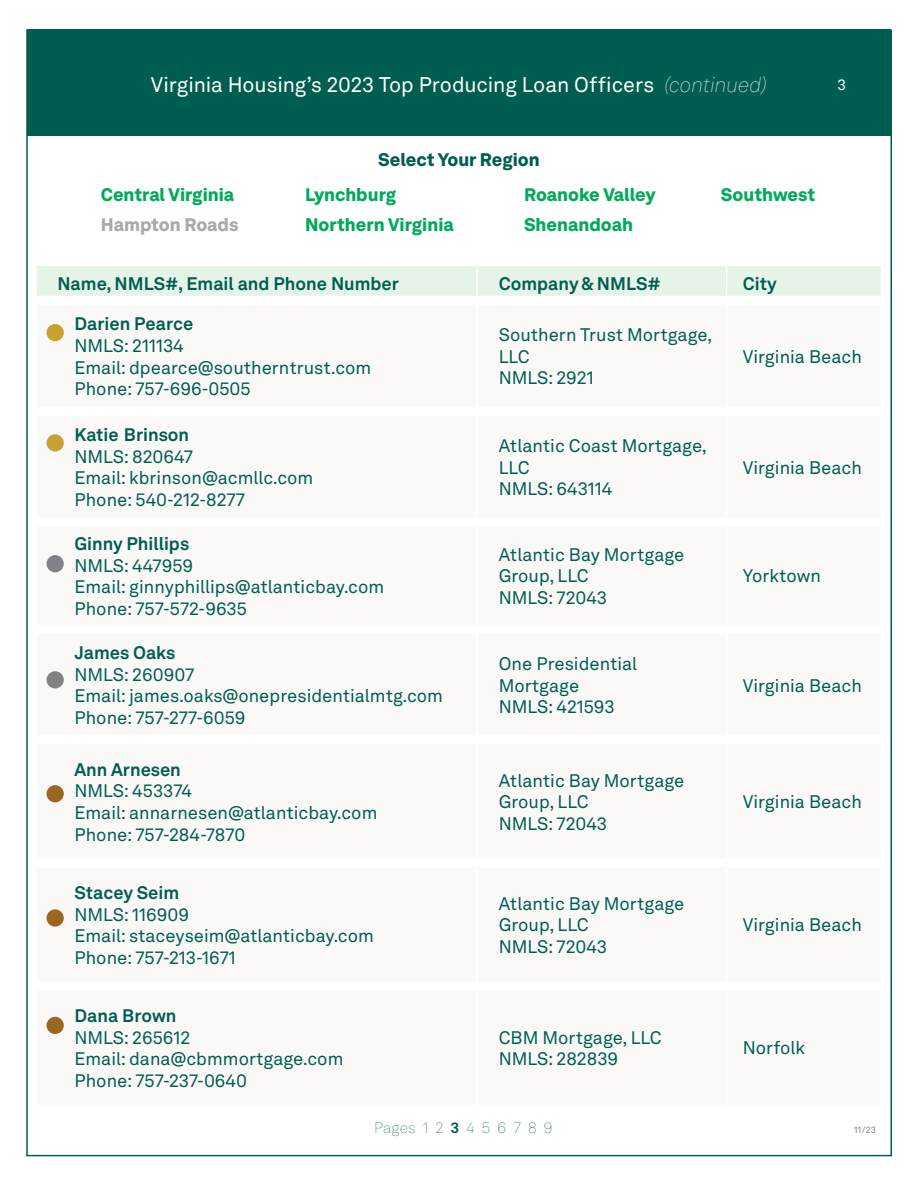
<style>
.page{position:relative;width:918px;height:1188px;background:#fff}
.page>*{position:absolute;margin:0;border:0;box-sizing:border-box;transform-origin:0 0}
.t1{font:21px "Akkurat LL";letter-spacing:-.005em;color:#fff}
.t2{font:18px/21.6px "Akkurat LL";color:#005e51}
.t3{font:700 18px "Akkurat LL";color:#005e51}
.t4{font:900 18px "Akkurat LL";color:#00ab57}
.t5{font:900 18px "Akkurat LL";color:#005e51}
.t6{font:900 18px "Akkurat LL";color:#a7a9ac}
.t7{font:100 15px "Akkurat LL";letter-spacing:.01em;color:#005e51}
.t8{font:15px "Akkurat LL";color:#fff}
.t9{font:9px "Akkurat LL";color:#808285}
.s1{font-weight:100;font-style:italic}
.s2{font-weight:700}
</style>
<div class="page">
<div style="left:27px;top:29px;width:864px;height:107px;background:#005e51"></div>
<div style="left:37px;top:266px;width:844px;height:30px;background:#e6f3e9"></div>
<hr style="left:476px;top:266px;width:2px;height:30px;background:#fff">
<hr style="left:726px;top:266px;width:1px;height:30px;background:#fff">
<div style="left:47px;top:324px;width:17px;height:17px;background:#c7a232;border-radius:50%"></div>
<div style="left:47px;top:434px;width:17px;height:18px;background:#c7a232;border-radius:50%"></div>
<div style="left:47px;top:555px;width:17px;height:17px;background:#808285;border-radius:50%"></div>
<div style="left:47px;top:671px;width:17px;height:17px;background:#808285;border-radius:50%"></div>
<div style="left:47px;top:785px;width:17px;height:17px;background:#9a6723;border-radius:50%"></div>
<div style="left:47px;top:909px;width:17px;height:18px;background:#9a6723;border-radius:50%"></div>
<div style="left:47px;top:1017px;width:17px;height:17px;background:#9a6723;border-radius:50%"></div>
<p class="t1" style="left:151px;top:69px;width:618px">Virginia Housing’s 2023 Top Producing Loan Officers <span class="s1">(continued)</span></p>
<p class="t8" style="left:837px;top:74px;width:10px">3</p>
<p class="t5" style="left:378px;top:146px;width:163px">Select Your Region</p>
<p class="t4" style="left:101px;top:180px;width:135px">Central Virginia</p>
<p class="t4" style="left:305px;top:180px;width:92px">Lynchburg</p>
<p class="t4" style="left:524px;top:180px;width:133px">Roanoke Valley</p>
<p class="t4" style="left:721px;top:180px;width:96px">Southwest</p>
<p class="t6" style="left:101px;top:210px;width:139px">Hampton Roads</p>
<p class="t4" style="left:305px;top:210px;width:150px">Northern Virginia</p>
<p class="t4" style="left:524px;top:210px;width:111px">Shenandoah</p>
<p class="t3" style="left:58px;top:269px;width:343px">Name, NMLS#, Email and Phone Number</p>
<p class="t3" style="left:499px;top:269px;width:163px">Company &amp; NMLS#</p>
<p class="t3" style="left:743px;top:269px;width:35px">City</p>
<p class="t3" style="left:74px;top:310px;width:120px">Darien Pearce</p>
<p class="t2" style="left:74px;top:334px;width:298px">NMLS: 211134<br>Email: dpearce@southerntrust.com<br>Phone: 757-696-0505</p>
<p class="t2" style="left:499px;top:323px;width:215px">Southern Trust Mortgage,<br>LLC<br>NMLS: 2921</p>
<p class="t2" style="left:743px;top:345px;width:121px">Virginia Beach</p>
<p class="t3" style="left:74px;top:421px;width:116px">Katie Brinson</p>
<p class="t2" style="left:74px;top:445px;width:240px">NMLS: 820647<br>Email: kbrinson@acmllc.com<br>Phone: 540-212-8277</p>
<p class="t2" style="left:499px;top:434px;width:210px">Atlantic Coast Mortgage,<br>LLC<br>NMLS: 643114</p>
<p class="t3" style="left:74px;top:530px;width:116px">Ginny Phillips</p>
<p class="t2" style="left:74px;top:554px;width:311px">NMLS: 447959<br>Email: ginnyphillips@atlanticbay.com<br>Phone: 757-572-9635</p>
<p class="t2" style="left:499px;top:543px;width:187px">Atlantic Bay Mortgage<br>Group, LLC<br>NMLS: 72043</p>
<p class="t3" style="left:74px;top:639px;width:102px">James Oaks</p>
<p class="t2" style="left:74px;top:663px;width:370px">NMLS: 260907<br>Email: james.oaks@onepresidentialmtg.com<br>Phone: 757-277-6059</p>
<p class="t2" style="left:499px;top:652px;width:140px">One Presidential<br>Mortgage<br>NMLS: 421593</p>
<p class="t3" style="left:74px;top:756px;width:108px">Ann Arnesen</p>
<p class="t2" style="left:74px;top:779px;width:305px">NMLS: 453374<br>Email: annarnesen@atlanticbay.com<br>Phone: 757-284-7870</p>
<p class="t2" style="left:499px;top:769px;width:187px">Atlantic Bay Mortgage<br>Group, LLC<br>NMLS: 72043</p>
<p class="t3" style="left:74px;top:879px;width:106px">Stacey Seim</p>
<p class="t2" style="left:74px;top:903px;width:301px">NMLS: 116909<br>Email: staceyseim@atlanticbay.com<br>Phone: 757-213-1671</p>
<p class="t2" style="left:499px;top:892px;width:187px">Atlantic Bay Mortgage<br>Group, LLC<br>NMLS: 72043</p>
<p class="t2" style="left:743px;top:456px;width:121px">Virginia Beach</p>
<p class="t2" style="left:743px;top:565px;width:80px">Yorktown</p>
<p class="t2" style="left:743px;top:674px;width:121px">Virginia Beach</p>
<p class="t2" style="left:743px;top:790px;width:121px">Virginia Beach</p>
<p class="t2" style="left:743px;top:913px;width:121px">Virginia Beach</p>
<p class="t3" style="left:74px;top:1002px;width:104px">Dana Brown</p>
<p class="t2" style="left:74px;top:1026px;width:270px">NMLS: 265612<br>Email: dana@cbmmortgage.com<br>Phone: 757-237-0640</p>
<p class="t2" style="left:499px;top:1026px;width:164px">CBM Mortgage, LLC<br>NMLS: 282839</p>
<p class="t2" style="left:743px;top:1036px;width:64px">Norfolk</p>
<p class="t7" style="left:374px;top:1118px;width:180px">Pages 1 2 <span class="s2">3</span> 4 5 6 7 8 9</p>
<p class="t9" style="left:854px;top:1123px;width:23px">11/23</p>
</div>
